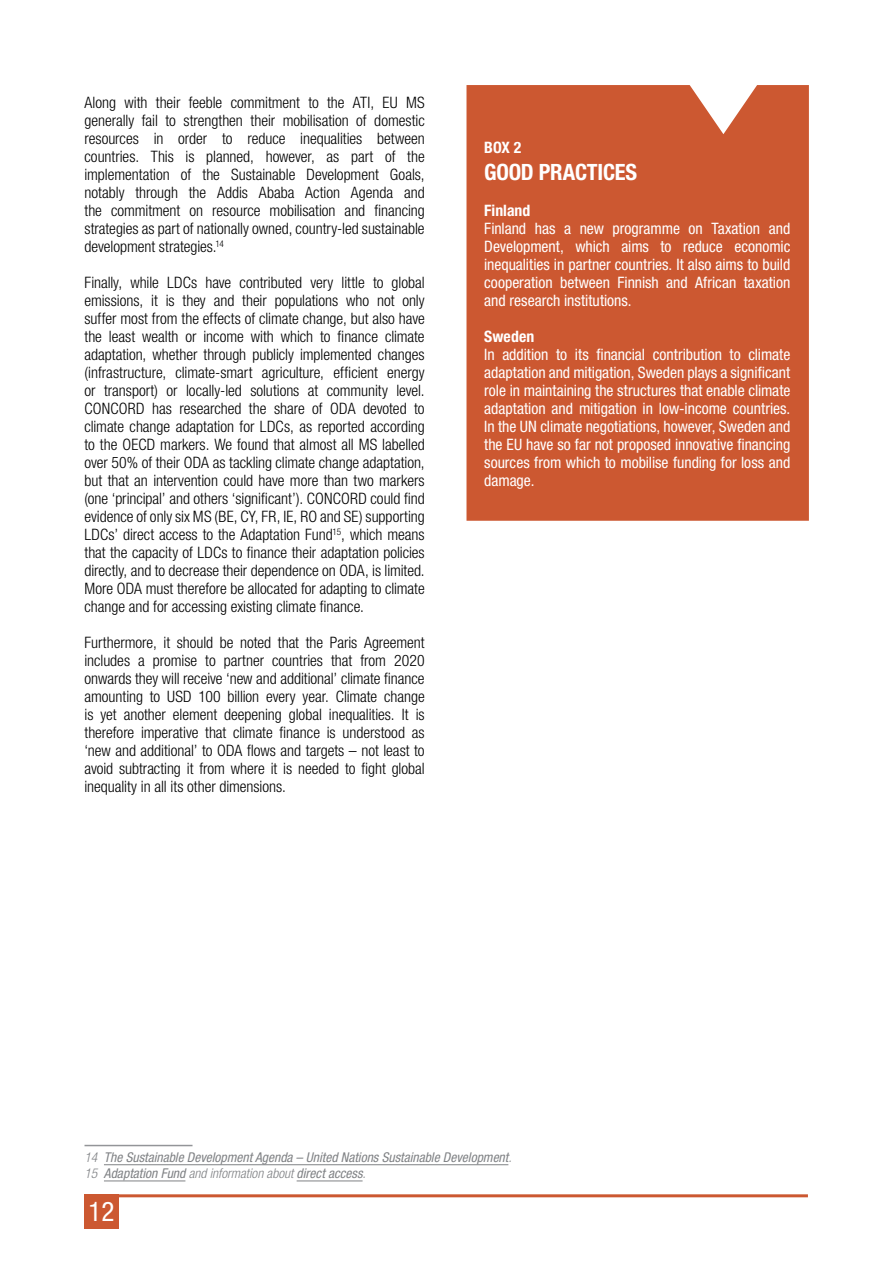
<style>
.page{position:relative;width:893px;height:1263px;background:#fff}
.page>*{position:absolute;margin:0;border:0;box-sizing:border-box;transform-origin:0 0}
.t1{font:condensed 27px "Helvetica Neue LT Pro";color:#fff}
.t2{font:700 condensed 22.5px "Helvetica Neue LT Std";letter-spacing:-.01em;color:#fff}
.t3{font:300 condensed 15.75px/18px "Helvetica Neue LT Std";letter-spacing:-.005em;color:#000;text-align:justify}
.t4{font:condensed 15.75px/18px "Helvetica Neue LT Std";color:#fff;text-align:justify}
.t5{font:700 condensed 15.75px "Helvetica Neue LT Std";color:#fff}
.t6{font:italic condensed 13.5px/16.2px "Helvetica Neue LT Std";color:#808285}
.s1{font-weight:300}
</style>
<div class="page">
<hr style="left:85px;top:1194px;width:723px;height:3px;background:#cc5831">
<div style="left:85px;top:1194px;width:34px;height:34px;background:#cc5831"></div>
<div style="left:466px;top:85px;width:343px;height:436px;background:#cc5831"></div>
<hr style="left:85px;top:1145px;width:108px;height:1px;background:#939598">
<hr style="left:104px;top:1164px;width:404px;height:1px;background:#808285">
<hr style="left:104px;top:1180px;width:81px;height:1px;background:#808285">
<hr style="left:297px;top:1180px;width:66px;height:1px;background:#808285">
<p class="t3" style="left:85px;top:93px;width:342px">Along with their feeble commitment to the ATI, EU MS generally fail to strengthen their mobilisation of domestic resources in order to reduce inequalities between countries. This is planned, however, as part of the implementation of the Sustainable Development Goals, notably through the Addis Ababa Action Agenda and the commitment on resource mobilisation and financing strategies as part of nationally owned, country-led sustainable development strategies.<sup>14</sup></p>
<p class="t3" style="left:85px;top:273px;width:342px">Finally, while LDCs have contributed very little to global emissions, it is they and their populations who not only suffer most from the effects of climate change, but also have the least wealth or income with which to finance climate adaptation, whether through publicly implemented changes (infrastructure, climate-smart agriculture, efficient energy or transport) or locally-led solutions at community level.<br>CONCORD has researched the share of ODA devoted to climate change adaptation for LDCs, as reported according to the OECD markers. We found that almost all MS labelled over 50% of their ODA as tackling climate change adaptation, but that an intervention could have more than two markers (one ‘principal’ and others ‘significant’). CONCORD could find evidence of only six MS (BE, CY, FR, IE, RO and SE) supporting LDCs’ direct access to the Adaptation Fund<sup>15</sup>, which means that the capacity of LDCs to finance their adaptation policies directly, and to decrease their dependence on ODA, is limited.<br>More ODA must therefore be allocated for adapting to climate change and for accessing existing climate finance.</p>
<p class="t3" style="left:85px;top:633px;width:342px">Furthermore, it should be noted that the Paris Agreement includes a promise to partner countries that from 2020 onwards they will receive ‘new and additional’ climate finance amounting to USD 100 billion every year. Climate change is yet another element deepening global inequalities. It is therefore imperative that climate finance is understood as ‘new and additional’ to ODA flows and targets – not least to avoid subtracting it from where it is needed to fight global inequality in all its other dimensions.</p>
<p class="t5" style="left:484px;top:138px;width:39px">BOX 2</p>
<h2 class="t2" style="left:484px;top:158px;width:154px">GOOD PRACTICES</h2>
<p class="t5" style="left:484px;top:201px;width:48px">Finland</p>
<p class="t4" style="left:484px;top:219px;width:308px">Finland has a new programme on Taxation and Development, which aims to reduce economic inequalities in partner countries. It also aims to build cooperation between Finnish and African taxation and research institutions.</p>
<p class="t5" style="left:484px;top:327px;width:52px">Sweden</p>
<p class="t4" style="left:484px;top:345px;width:308px">In addition to its financial contribution to climate adaptation and mitigation, Sweden plays a significant role in maintaining the structures that enable climate adaptation and mitigation in low-income countries.<br>In the UN climate negotiations, however, Sweden and the EU have so far not proposed innovative financing sources from which to mobilise funding for loss and damage.</p>
<p class="t6" style="left:85px;top:1149px;width:429px"><span class="s1">14</span> The Sustainable Development Agenda – United Nations Sustainable Development<span class="s1">.<br>15</span> Adaptation Fund <span class="s1">and information about</span> direct access<span class="s1">.</span></p>
<h1 class="t1" style="left:88px;top:1196px;width:27px">12</h1>
</div>
